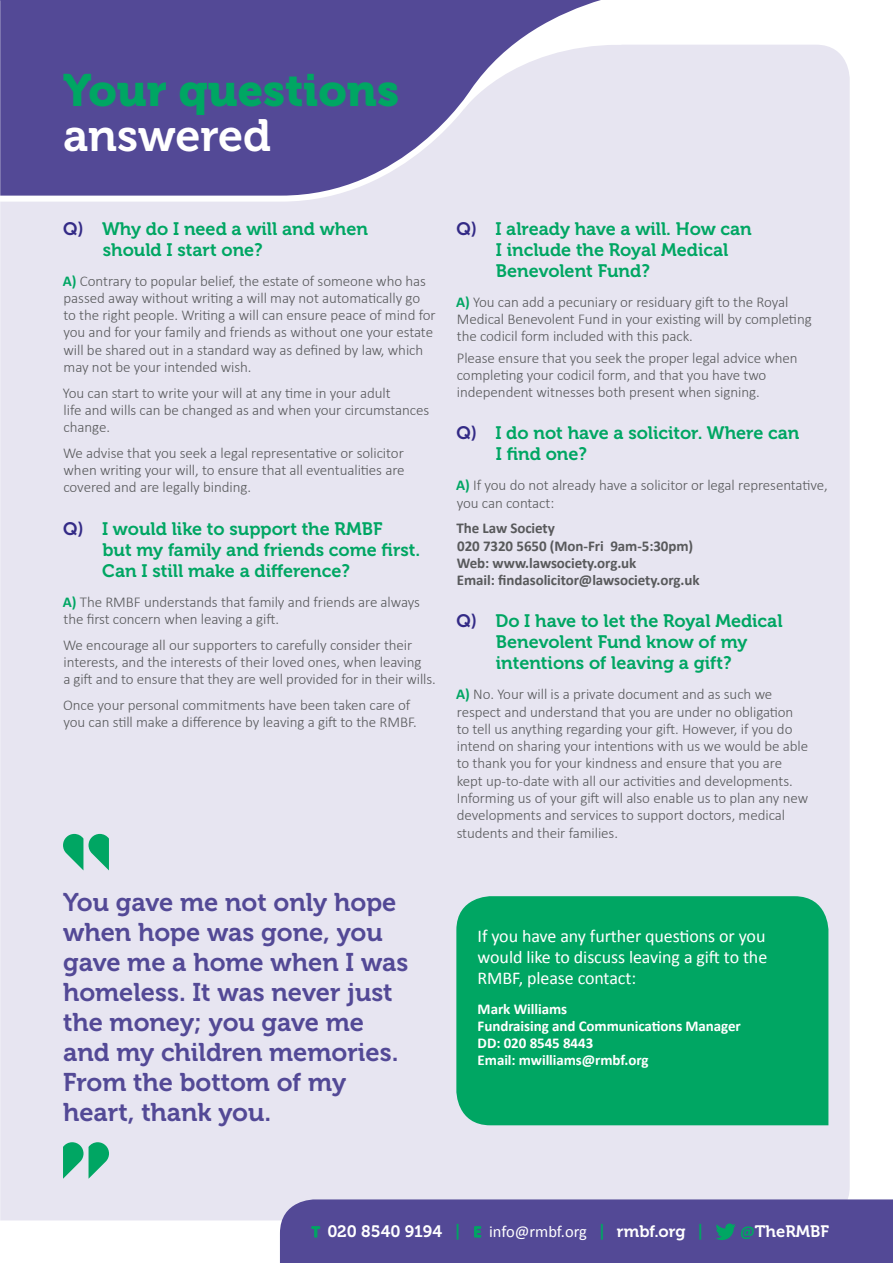
<style>
.page{position:relative;width:893px;height:1263px;background:#fff}
.page>*{position:absolute;margin:0;border:0;box-sizing:border-box;transform-origin:0 0}
.t1{font:45px "Museo 900";color:#00a663}
.t2{font:45px "Museo 700";color:#fff}
.t3{font:25.5px/30px "Museo 700";color:#534996}
.t4{font:18px/21px "Museo 700";color:#00a663}
.t5{font:18px/21px "Calibri";letter-spacing:-.005em;color:#fff;text-align:justify}
.t6{font:16.5px "Museo 700";color:#fff}
.t7{font:300 15px/17.2px "Calibri";letter-spacing:-.005em;color:#58595b}
.t8{font:700 15px/17.2px "Calibri";letter-spacing:-.005em;color:#58595b}
.t9{font:700 15px/17.2px "Calibri";letter-spacing:-.005em;color:#fff}
.s1{color:#332a86}
.s2{font-weight:700;color:#00a663}
.s3{font-family:"Calibri";font-weight:700;color:#00a663}
.s4{color:#00a663}
.s5{font-family:"Calibri"}
</style>
<div class="page">
<div style="left:0;top:205px;width:850px;height:1015px;background:#e7e5f1"></div>
<svg style="left:0;top:0;width:850px;height:205px;background:#9892c0"></svg>
<div style="left:456px;top:896px;width:372px;height:229px;background:#00a663"></div>
<svg style="left:63px;top:834px;width:20px;height:36px"></svg>
<svg style="left:89px;top:834px;width:20px;height:36px"></svg>
<svg style="left:63px;top:1142px;width:46px;height:37px;background:#60c09e"></svg>
<svg style="left:463px;top:39px;width:160px;height:71px"></svg>
<div style="left:280px;top:1199px;width:613px;height:64px;background:#534996"></div>
<h1 class="t1" style="left:63px;top:65px;width:338px">Your questions</h1>
<h1 class="t2" style="left:63px;top:111px;width:210px">answered</h1>
<p class="t4" style="left:103px;top:218px;width:267px;text-indent:-40px"><span class="s1">Q)</span> Why do I need a will and when should I start one?</p>
<p class="t7" style="left:63px;top:271px;width:374px"><span class="s2">A)</span> Contrary to popular belief, the estate of someone who has passed away without writing a will may not automatically go to the right people. Writing a will can ensure peace of mind for you and for your family and friends as without one your estate will be shared out in a standard way as defined by law, which may not be your intended wish.</p>
<p class="t7" style="left:63px;top:383px;width:368px">You can start to write your will at any time in your adult<br>life and wills can be changed as and when your circumstances change.</p>
<p class="t7" style="left:63px;top:444px;width:343px;text-align:justify">We advise that you seek a legal representative or solicitor when writing your will, to ensure that all eventualities are covered and are legally binding.</p>
<p class="t4" style="left:102px;top:518px;width:320px;text-indent:-39px"><span class="s1">Q)</span> I would like to support the RMBF<br>but my family and friends come first.<br>Can I still make a difference?</p>
<p class="t7" style="left:63px;top:592px;width:359px"><span class="s2">A)</span> The RMBF understands that family and friends are always the first concern when leaving a gift.</p>
<p class="t7" style="left:63px;top:635px;width:374px">We encourage all our supporters to carefully consider their interests, and the interests of their loved ones, when leaving<br>a gift and to ensure that they are well provided for in their wills.</p>
<p class="t7" style="left:63px;top:696px;width:355px">Once your personal commitments have been taken care of you can still make a difference by leaving a gift to the RMBF.</p>
<p class="t4" style="left:496px;top:218px;width:258px;text-indent:-39px"><span class="s1">Q)</span> I already have a will. How can<br>I include the Royal Medical<br>Benevolent Fund?</p>
<p class="t7" style="left:456px;top:292px;width:357px"><span class="s2">A)</span> You can add a pecuniary or residuary gift to the Royal<br>Medical Benevolent Fund in your existing will by completing the codicil form included with this pack.</p>
<p class="t7" style="left:457px;top:348px;width:342px">Please ensure that you seek the proper legal advice when completing your codicil form, and that you have two independent witnesses both present when signing.</p>
<p class="t4" style="left:496px;top:423px;width:305px;text-indent:-39px"><span class="s1">Q)</span> I do not have a solicitor. Where can<br>I find one?</p>
<p class="t7" style="left:456px;top:476px;width:373px"><span class="s2">A)</span> If you do not already have a solicitor or legal representative, you can contact:</p>
<p class="t8" style="left:456px;top:520px;width:245px">The Law Society<br>020 7320 5650 (Mon-Fri 9am-5:30pm)<br>Web: www.lawsociety.org.uk<br>Email: findasolicitor@lawsociety.org.uk</p>
<p class="t4" style="left:496px;top:611px;width:288px;text-indent:-39px"><span class="s1">Q)</span> Do I have to let the Royal Medical<br>Benevolent Fund know of my intentions of leaving a gift?</p>
<p class="t7" style="left:456px;top:685px;width:353px"><span class="s2">A)</span> No. Your will is a private document and as such we respect and understand that you are under no obligation to tell us anything regarding your gift. However, if you do intend on sharing your intentions with us we would be able to thank you for your kindness and ensure that you are kept up-to-date with all our activities and developments.<br>Informing us of your gift will also enable us to plan any new developments and services to support doctors, medical students and their families.</p>
<h2 class="t3" style="left:63px;top:887px;width:347px">You gave me not only hope when hope was gone, you gave me a home when I was homeless. It was never just the money; you gave me and my children memories.<br>From the bottom of my heart, thank you.</h2>
<p class="t5" style="left:478px;top:925px;width:291px">If you have any further questions or you would like to discuss leaving a gift to the RMBF, please contact:</p>
<p class="t9" style="left:478px;top:1000px;width:265px">Mark Williams<br>Fundraising and Communications Manager<br>DD: 020 8545 8443<br>Email: mwilliams@rmbf.org</p>
<p class="t6" style="left:312px;top:1222px;width:393px"><span class="s3">T</span> 020 8540 9194 <span class="s4">|</span> <span class="s3">E</span> <span class="s5">info@rmbf.org</span> <span class="s4">|</span> rmbf.org <span class="s4">|</span></p>
<p class="t6" style="left:740px;top:1222px;width:91px"><span class="s3">@</span>TheRMBF</p>
</div>
